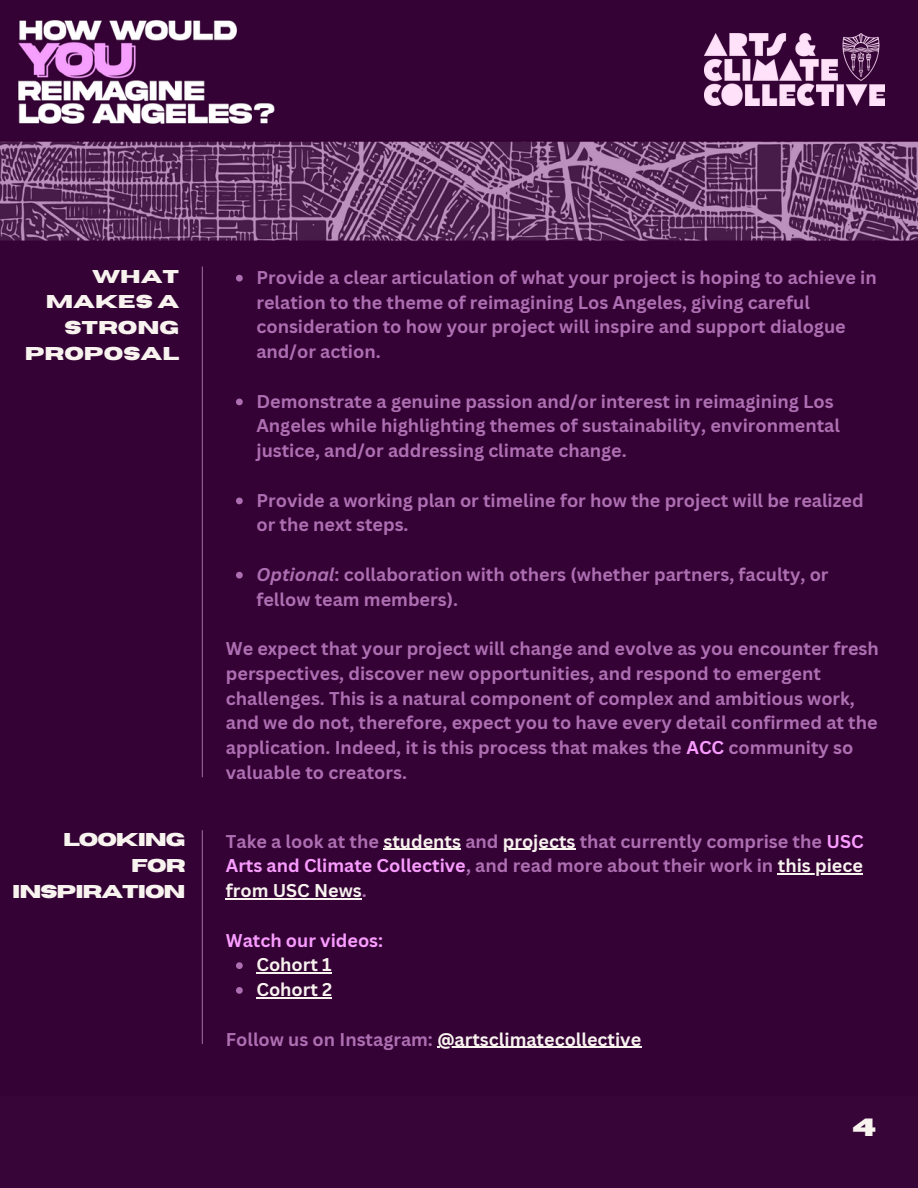
<style>
.page{position:relative;width:918px;height:1188px;background:#370537}
.page>*{position:absolute;margin:0;border:0;box-sizing:border-box;transform-origin:0 0}
.t1{font:700 24.9px "Horizon";color:#f8f3ef}
.t2{font:700 18.45px/25.8px "Horizon";color:#f8f3ef;text-align:right}
.t3{font:700 18.45px "Horizon";letter-spacing:-.06em;color:#f8f3ef}
.t4{font:700 18px/24.8px "Canva Sans";color:#ad6fb2}
.t5{font:700 18px "Canva Sans";color:#f8f3ef}
.t6{font:700 18px "Canva Sans";color:#f99cff}
.s1{font-style:italic}
.s2{color:#f99cff}
.s3{color:#f8f3ef}
.s4{color:#ad6fb2}
</style>
<div class="page">
<img style="left:0;top:20px;width:918px;height:1028px">
<img style="left:705px;top:33px;width:180px;height:72px">
<hr style="left:202px;top:266px;width:1px;height:511px;background:#936696">
<svg style="left:236px;top:275px;width:7px;height:7px"></svg>
<svg style="left:236px;top:399px;width:7px;height:6px"></svg>
<svg style="left:236px;top:498px;width:7px;height:6px"></svg>
<svg style="left:236px;top:572px;width:7px;height:7px"></svg>
<hr style="left:202px;top:830px;width:1px;height:214px;background:#936696">
<svg style="left:236px;top:962px;width:7px;height:7px"></svg>
<hr style="left:256px;top:972px;width:76px;height:2px;background:#f8f3ef">
<svg style="left:236px;top:987px;width:7px;height:7px"></svg>
<hr style="left:256px;top:997px;width:76px;height:1px;background:#f8f3ef">
<hr style="left:383px;top:849px;width:78px;height:1px;background:#f8f3ef">
<hr style="left:503px;top:849px;width:73px;height:1px;background:#f8f3ef">
<hr style="left:778px;top:873px;width:85px;height:2px;background:#f8f3ef">
<hr style="left:226px;top:898px;width:136px;height:1px;background:#f8f3ef">
<hr style="left:437px;top:1047px;width:204px;height:1px;background:#f8f3ef">
<p class="t2" style="left:25px;top:264px;width:156px">WHAT<br>MAKES A<br>STRONG<br>PROPOSAL</p>
<p class="t4" style="left:256px;top:264px;width:622px">Provide a clear articulation of what your project is hoping to achieve in relation to the theme of reimagining Los Angeles, giving careful consideration to how your project will inspire and support dialogue and/or action.</p>
<p class="t4" style="left:256px;top:388px;width:585px">Demonstrate a genuine passion and/or interest in reimagining Los<br>Angeles while highlighting themes of sustainability, environmental justice, and/or addressing climate change.</p>
<p class="t4" style="left:256px;top:487px;width:609px">Provide a working plan or timeline for how the project will be realized or the next steps.</p>
<p class="t4" style="left:256px;top:561px;width:574px"><span class="s1">Optional</span>: collaboration with others (whether partners, faculty, or fellow team members).</p>
<p class="t4" style="left:226px;top:636px;width:654px">We expect that your project will change and evolve as you encounter fresh perspectives, discover new opportunities, and respond to emergent challenges. This is a natural component of complex and ambitious work, and we do not, therefore, expect you to have every detail confirmed at the application. Indeed, it is this process that makes the <span class="s2">ACC</span> community so valuable to creators.</p>
<p class="t3" style="left:63px;top:831px;width:124px">LOOKING</p>
<p class="t2" style="left:131px;top:853px;width:56px">FOR</p>
<p class="t3" style="left:12px;top:883px;width:175px">INSPIRATION</p>
<p class="t4" style="left:226px;top:828px;width:639px;text-align:justify">Take a look at the <span class="s3">students</span> and <span class="s3">projects</span> that currently comprise the <span class="s2">USC Arts and Climate Collective</span>, and read more about their work in <span class="s3">this piece from USC News</span>.</p>
<p class="t6" style="left:226px;top:927px;width:159px">Watch our videos:</p>
<p class="t5" style="left:256px;top:952px;width:77px">Cohort 1</p>
<p class="t5" style="left:256px;top:977px;width:77px">Cohort 2</p>
<p class="t5" style="left:226px;top:1026px;width:417px"><span class="s4">Follow us on Instagram:</span> @artsclimatecollective</p>
<p class="t1" style="left:853px;top:1115px;width:25px">4</p>
</div>
